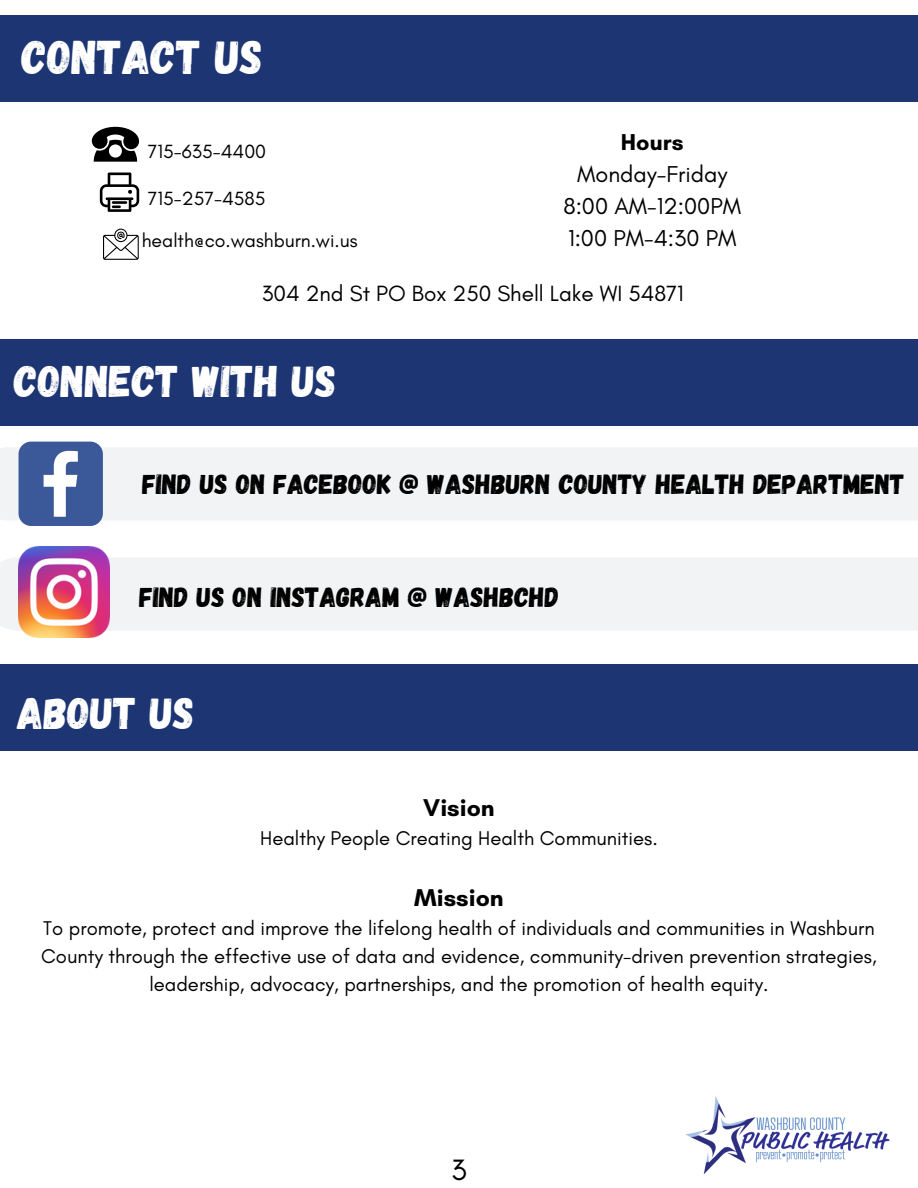
<style>
.page{position:relative;width:918px;height:1188px;background:#fff}
.page>*{position:absolute;margin:0;border:0;box-sizing:border-box;transform-origin:0 0}
.t1{font:47.25px "Gagalin";color:#fff}
.t2{font:44.25px "Gagalin";color:#fff}
.t3{font:30px "Glacial Indifference";color:#000}
.t4{font:27.75px "Gagalin";color:#000}
.t5{font:700 24.75px "Glacial Indifference";color:#000}
.t6{font:23.4px/32.2px "Glacial Indifference";color:#000;text-align:center}
.t7{font:700 23.4px "Glacial Indifference";color:#000}
.t8{font:22.5px "Glacial Indifference";color:#000}
.t9{font:20.25px/28.2px "Glacial Indifference";color:#000;text-align:center}
.t10{font:19.5px "Glacial Indifference";color:#000}
</style>
<div class="page">
<img style="left:685px;top:1096px;width:205px;height:78px">
<svg style="left:92px;top:127px;width:47px;height:35px"></svg>
<svg style="left:100px;top:173px;width:39px;height:39px"></svg>
<svg style="left:103px;top:228px;width:36px;height:32px"></svg>
<div style="left:0;top:339px;width:918px;height:86px;background:#1d3572"></div>
<div style="left:0;top:447px;width:918px;height:73px;background:#f2f3f5"></div>
<svg style="left:19px;top:442px;width:84px;height:84px"></svg>
<div style="left:0;top:558px;width:918px;height:72px;background:#f2f3f5"></div>
<img style="left:19px;top:546px;width:91px;height:91px">
<div style="left:0;top:15px;width:918px;height:86px;background:#1d3572"></div>
<div style="left:0;top:664px;width:918px;height:86px;background:#1d3572"></div>
<h1 class="t1" style="left:22px;top:26px;width:242px">CONTACT US</h1>
<p class="t10" style="left:148px;top:139px;width:120px">715-635-4400</p>
<p class="t10" style="left:148px;top:187px;width:119px">715-257-4585</p>
<p class="t10" style="left:142px;top:228px;width:217px">health@co.washburn.wi.us</p>
<p class="t7" style="left:621px;top:128px;width:64px">Hours</p>
<p class="t6" style="left:563px;top:158px;width:179px">Monday-Friday<br>8:00 AM-12:00PM<br>1:00 PM-4:30 PM</p>
<p class="t8" style="left:262px;top:280px;width:423px">304 2nd St PO Box 250 Shell Lake WI 54871</p>
<h2 class="t2" style="left:14px;top:352px;width:324px">CONNECT WITH US</h2>
<h3 class="t4" style="left:142px;top:466px;width:764px">FIND US ON FACEBOOK @ WASHBURN COUNTY HEALTH DEPARTMENT</h3>
<h3 class="t4" style="left:139px;top:579px;width:421px">FIND US ON INSTAGRAM @ WASHBCHD</h3>
<h2 class="t2" style="left:17px;top:685px;width:179px">ABOUT US</h2>
<p class="t5" style="left:423px;top:792px;width:73px">Vision</p>
<p class="t9" style="left:260px;top:824px;width:399px">Healthy People Creating Health Communities.</p>
<p class="t5" style="left:414px;top:882px;width:91px">Mission</p>
<p class="t9" style="left:41px;top:914px;width:837px">To promote, protect and improve the lifelong health of individuals and communities in Washburn<br>County through the effective use of data and evidence, community-driven prevention strategies, leadership, advocacy, partnerships, and the promotion of health equity.</p>
<h3 class="t3" style="left:451px;top:1151px;width:17px">3</h3>
</div>
